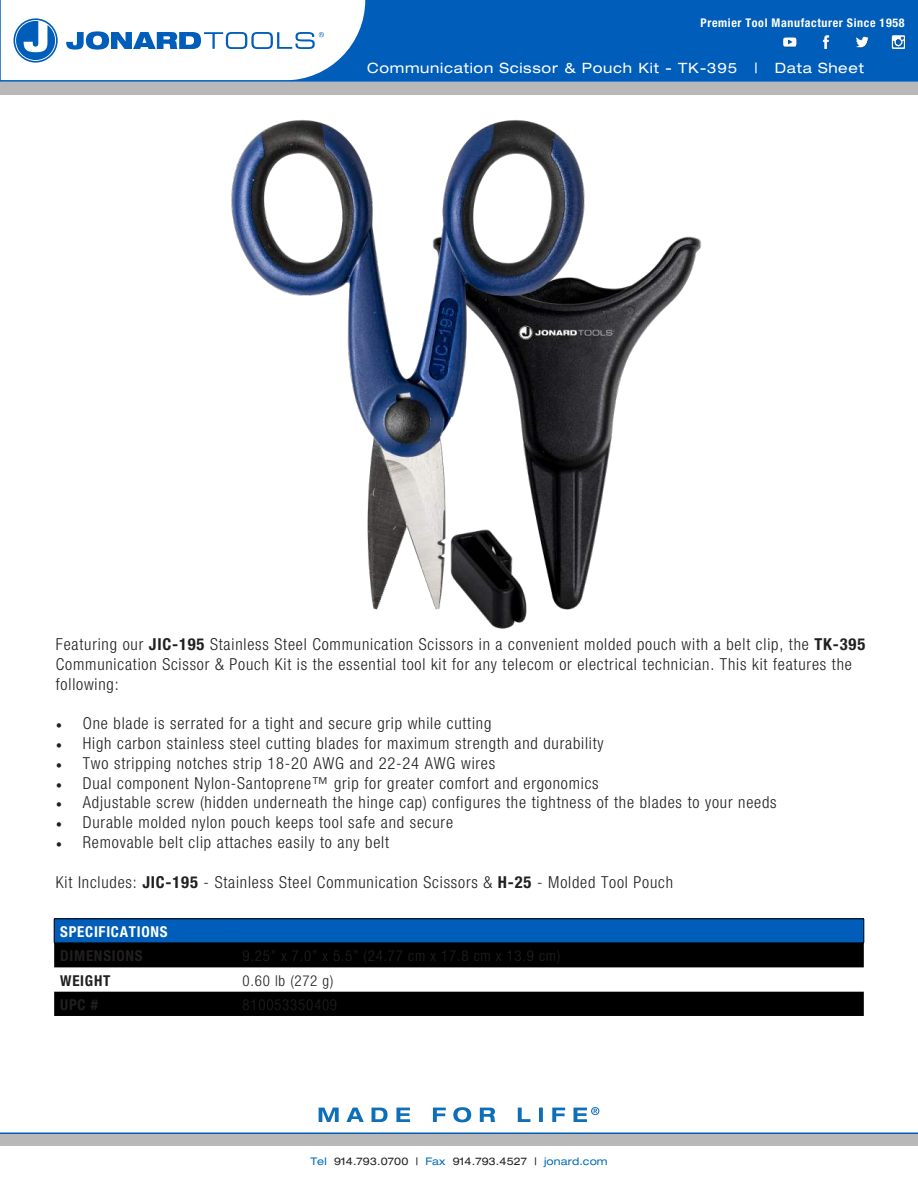
<style>
.page{position:relative;width:918px;height:1188px;background:#fff}
.page>*{position:absolute;margin:0;border:0;box-sizing:border-box;transform-origin:0 0}
.t1{font:300 condensed 16.5px/19.8px "Helvetica Neue";letter-spacing:.05em;color:#221f1f}
.t2{font:300 condensed 15px "Helvetica Neue";letter-spacing:.05em;color:#221f1f}
.t3{font:700 condensed 15px "Helvetica Neue";letter-spacing:.05em;color:#221f1f}
.t4{font:700 condensed 15px "Helvetica Neue";letter-spacing:.05em;color:#fff}
.t5{font:expanded 14.25px "Helvetica Neue";letter-spacing:.05em;color:#fff}
.t6{font:700 condensed 12px "Helvetica Neue";letter-spacing:.05em;color:#fff}
.t7{font:expanded 10.5px "Helvetica Neue";letter-spacing:.01em;color:#221f1f}
.s1{font-weight:700}
.s2{font-family:"Minion Pro";font-weight:400;font-stretch:normal}
.s3{color:#006db7}
</style>
<div class="page">
<div style="left:1px;top:0;width:917px;height:81px;background:#005db9"></div>
<div style="left:0;top:82px;width:918px;height:12px;background:#b8b8b8"></div>
<div style="left:0;top:1134px;width:918px;height:12px;background:#b8b8b8"></div>
<svg style="left:319px;top:1107px;width:280px;height:15px"></svg>
<hr style="left:0;top:1132px;width:918px;height:2px;background:#005db9">
<svg style="left:1px;top:0;width:364px;height:80px;background:#dae7f4"></svg>
<hr style="left:0;top:80px;width:918px;height:2px;background:#005db9">
<img style="left:783px;top:35px;width:121px;height:14px">
<div style="left:54px;top:919px;width:810px;height:24px;background:#005db9"></div>
<svg style="left:54px;top:944px;width:810px;height:72px;fill:#000"></svg>
<hr style="left:54px;top:919px;width:183px;height:1px;background:#000">
<svg style="left:54px;top:919px;width:1px;height:24px"></svg>
<hr style="left:237px;top:919px;width:627px;height:1px;background:#000">
<svg style="left:864px;top:919px;width:1px;height:24px"></svg>
<hr style="left:54px;top:943px;width:183px;height:1px;background:#000">
<hr style="left:237px;top:943px;width:627px;height:1px;background:#000">
<img style="left:150px;top:77px;width:614px;height:552px">
<p class="t6" style="left:701px;top:16px;width:205px">Premier Tool Manufacturer Since 1958</p>
<p class="t5" style="left:367px;top:62px;width:498px">Communication Scissor &amp; Pouch Kit - TK-395 | Data Sheet</p>
<p class="t1" style="left:56px;top:636px;width:811px">Featuring our <span class="s1">JIC-195</span> Stainless Steel Communication Scissors in a convenient molded pouch with a belt clip, the <span class="s1">TK-395<br></span>Communication Scissor &amp; Pouch Kit is the essential tool kit for any telecom or electrical technician. This kit features the following:</p>
<p class="t1" style="left:56px;top:715px;width:437px"><span class="s2">•</span> One blade is serrated for a tight and secure grip while cutting</p>
<p class="t1" style="left:56px;top:735px;width:549px"><span class="s2">•</span> High carbon stainless steel cutting blades for maximum strength and durability</p>
<p class="t1" style="left:56px;top:754px;width:441px"><span class="s2">•</span> Two stripping notches strip 18-20 AWG and 22-24 AWG wires</p>
<p class="t1" style="left:56px;top:774px;width:544px"><span class="s2">•</span> Dual component Nylon-Santoprene™ grip for greater comfort and ergonomics</p>
<p class="t1" style="left:56px;top:794px;width:722px"><span class="s2">•</span> Adjustable screw (hidden underneath the hinge cap) configures the tightness of the blades to your needs</p>
<p class="t1" style="left:56px;top:814px;width:399px"><span class="s2">•</span> Durable molded nylon pouch keeps tool safe and secure</p>
<p class="t1" style="left:56px;top:834px;width:335px"><span class="s2">•</span> Removable belt clip attaches easily to any belt</p>
<p class="t1" style="left:56px;top:873px;width:619px">Kit Includes: <span class="s1">JIC-195</span> - Stainless Steel Communication Scissors &amp; <span class="s1">H-25</span> - Molded Tool Pouch</p>
<p class="t4" style="left:60px;top:923px;width:109px">SPECIFICATIONS</p>
<p class="t3" style="left:60px;top:947px;width:84px">DIMENSIONS</p>
<p class="t2" style="left:243px;top:951px;width:319px">9.25” x 7.0” x 5.5” (24.77 cm x 17.8 cm x 13.9 cm)</p>
<p class="t3" style="left:60px;top:972px;width:52px">WEIGHT</p>
<p class="t2" style="left:243px;top:975px;width:92px">0.60 lb (272 g)</p>
<p class="t3" style="left:60px;top:996px;width:39px">UPC #</p>
<p class="t2" style="left:243px;top:999px;width:96px">810053350409</p>
<p class="t7" style="left:310px;top:1158px;width:299px"><span class="s3">Tel</span> 914.793.0700 | <span class="s3">Fax</span> 914.793.4527 | <span class="s3">jonard.com</span></p>
</div>
